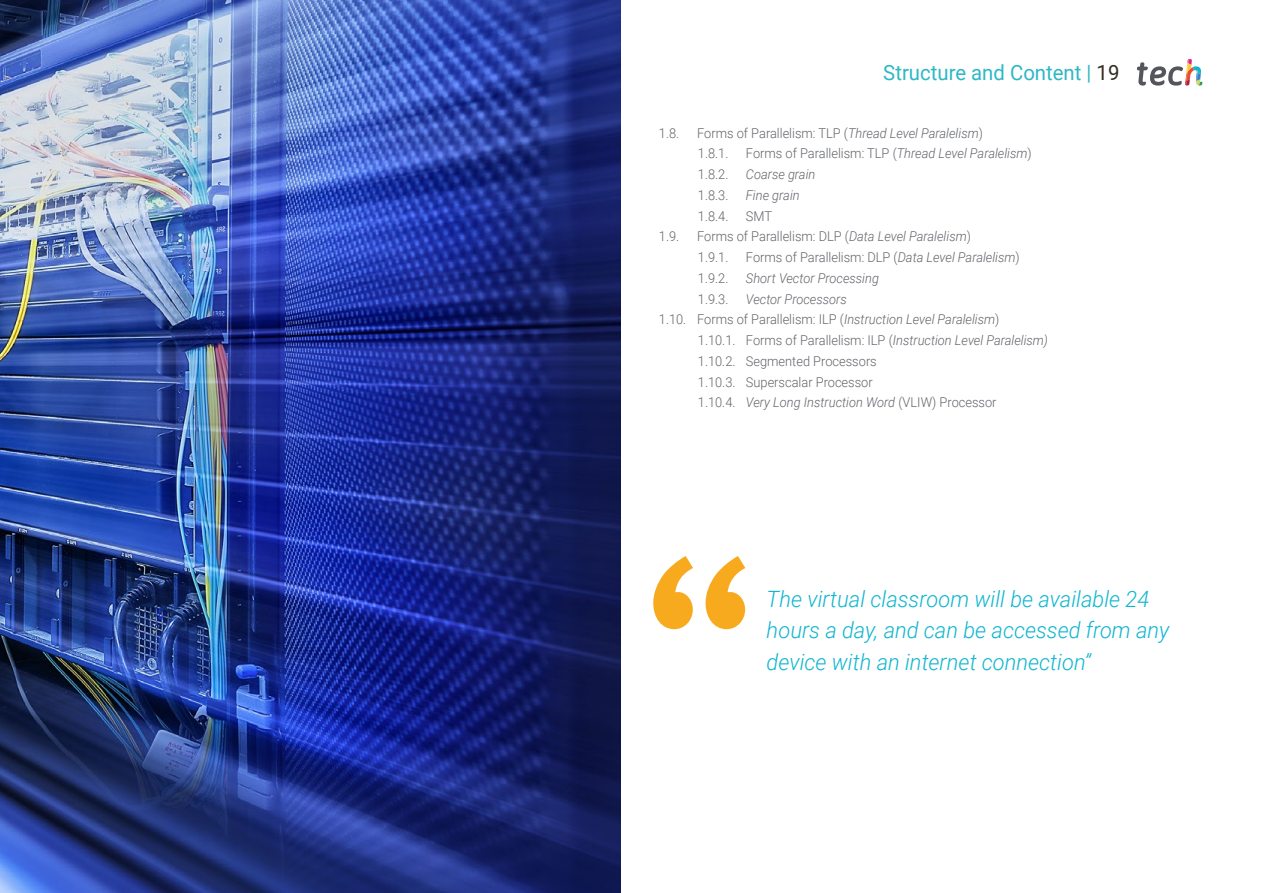
<style>
.page{position:relative;width:1263px;height:893px;background:#fff}
.page>*{position:absolute;margin:0;border:0;box-sizing:border-box;transform-origin:0 0}
.t1{font:italic 300 22.5px/31.5px "Roboto";color:#0fb6cf}
.t2{font:21px "Roboto";color:#2db8c5}
.t3{font:300 13.5px/20.7px "Roboto";color:#61646a;scale:.95 1}
.t4{font:italic 300 13.5px "Roboto";color:#61646a;scale:.95 1}
.s1{color:#312e20}
.s2{font-style:italic}
.s3{font-style:normal}
</style>
<div class="page">
<img style="left:0;top:0;width:621px;height:893px">
<svg style="left:653px;top:556px;width:92px;height:73px"></svg>
<svg style="left:1137px;top:59px;width:65px;height:27px"></svg>
<h2 class="t2" style="left:883px;top:57px;width:238px">Structure and Content | <span class="s1">19</span></h2>
<p class="t3" style="left:659px;top:122px;width:23px">1.8.</p>
<p class="t3" style="left:697px;top:122px;width:302px">Forms of Parallelism: TLP (<span class="s2">Thread Level Paralelism</span>)<br>1.8.1.</p>
<p class="t3" style="left:746px;top:143px;width:302px">Forms of Parallelism: TLP (<span class="s2">Thread Level Paralelism</span>)</p>
<p class="t3" style="left:698px;top:164px;width:34px">1.8.2.</p>
<p class="t4" style="left:746px;top:165px;width:75px">Coarse grain</p>
<p class="t3" style="left:698px;top:184px;width:34px">1.8.3.</p>
<p class="t4" style="left:746px;top:186px;width:58px">Fine grain</p>
<p class="t3" style="left:698px;top:205px;width:34px">1.8.4.</p>
<p class="t3" style="left:746px;top:205px;width:29px">SMT</p>
<p class="t3" style="left:659px;top:226px;width:23px">1.9.</p>
<p class="t3" style="left:697px;top:226px;width:290px">Forms of Parallelism: DLP (<span class="s2">Data Level Paralelism</span>)<br>1.9.1.</p>
<p class="t3" style="left:746px;top:247px;width:290px">Forms of Parallelism: DLP (<span class="s2">Data Level Paralelism</span>)</p>
<p class="t3" style="left:698px;top:267px;width:34px">1.9.2.</p>
<p class="t4" style="left:746px;top:269px;width:142px">Short Vector Processing</p>
<p class="t3" style="left:698px;top:288px;width:34px">1.9.3.</p>
<p class="t4" style="left:746px;top:289px;width:108px">Vector Processors</p>
<p class="t3" style="left:659px;top:309px;width:360px">1.10. Forms of Parallelism: ILP (<span class="s2">Instruction Level Paralelism</span>)</p>
<p class="t3" style="left:698px;top:330px;width:370px">1.10.1. Forms of Parallelism: ILP (<span class="s2">Instruction Level Paralelism)</span></p>
<p class="t3" style="left:698px;top:350px;width:190px">1.10.2. Segmented Processors</p>
<p class="t3" style="left:698px;top:371px;width:186px">1.10.3. Superscalar Processor</p>
<p class="t4" style="left:698px;top:393px;width:316px"><span class="s3">1.10.4.</span> Very Long Instruction Word <span class="s3">(VLIW) Processor</span></p>
<h1 class="t1" style="left:767px;top:582px;width:404px">The virtual classroom will be available 24 hours a day, and can be accessed from any device with an internet connection”</h1>
</div>
